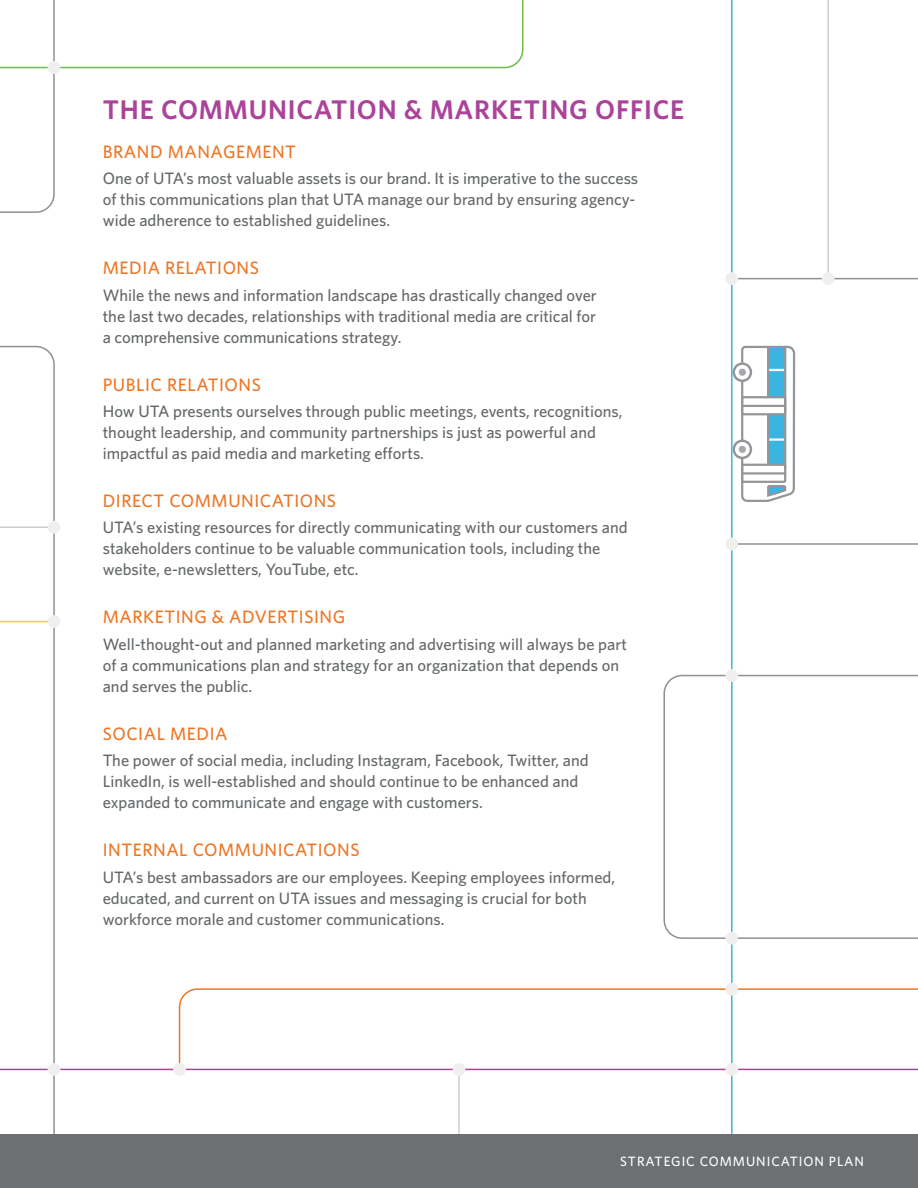
<style>
.page{position:relative;width:918px;height:1188px;background:#fff}
.page>*{position:absolute;margin:0;border:0;box-sizing:border-box;transform-origin:0 0}
.heading_2{font:600 27px "Whitney";letter-spacing:.03em;color:#aa4399}
.copy_heading{font:500 18px "Whitney";letter-spacing:.03em;color:#ed7625}
.Paragraph_Style_2{font:500 18px "Whitney";letter-spacing:.03em;color:#ed7625}
.copy{font:500 16.5px/21px "Whitney";color:#646769}
.t1{font:500 13.5px "Whitney";letter-spacing:.07em;color:#fff}
</style>
<div class="page">
<hr style="left:0;top:1069px;width:918px;height:1px;background:#aa4399">
<div style="left:0;top:1134px;width:918px;height:54px;background:#6d6f72"></div>
<hr style="left:827px;top:0;width:2px;height:280px;background:#cececd">
<hr style="left:458px;top:1070px;width:2px;height:64px;background:#cececd">
<hr style="left:731px;top:278px;width:187px;height:1px;background:#8f9092">
<hr style="left:731px;top:543px;width:187px;height:2px;background:#8f9092">
<svg style="left:178px;top:988px;width:740px;height:83px"></svg>
<svg style="left:0;top:0;width:524px;height:213px"></svg>
<svg style="left:0;top:345px;width:55px;height:789px"></svg>
<div style="left:48px;top:61px;width:12px;height:13px;background:#eeefee;border-radius:50%"></div>
<svg style="left:740px;top:345px;width:57px;height:726px"></svg>
<svg style="left:733px;top:347px;width:61px;height:154px"></svg>
<hr style="left:768px;top:438px;width:17px;height:3px;background:#fff">
<hr style="left:784px;top:347px;width:2px;height:121px;background:#939598">
<hr style="left:767px;top:347px;width:2px;height:50px;background:#939598">
<hr style="left:767px;top:415px;width:2px;height:48px;background:#939598">
<svg style="left:663px;top:674px;width:255px;height:266px"></svg>
<hr style="left:731px;top:0;width:2px;height:1134px;background:#3bb4e4">
<div style="left:48px;top:521px;width:12px;height:13px;background:#eeefee;border-radius:50%"></div>
<div style="left:48px;top:615px;width:12px;height:13px;background:#eeefee;border-radius:50%"></div>
<div style="left:48px;top:1063px;width:12px;height:13px;background:#eeefee;border-radius:50%"></div>
<div style="left:173px;top:1063px;width:13px;height:13px;background:#eeefee;border-radius:50%"></div>
<div style="left:453px;top:1063px;width:12px;height:13px;background:#eeefee;border-radius:50%"></div>
<div style="left:725px;top:1063px;width:13px;height:13px;background:#eeefee;border-radius:50%"></div>
<div style="left:725px;top:983px;width:13px;height:13px;background:#eeefee;border-radius:50%"></div>
<div style="left:725px;top:932px;width:13px;height:13px;background:#eeefee;border-radius:50%"></div>
<div style="left:725px;top:669px;width:13px;height:13px;background:#eeefee;border-radius:50%"></div>
<div style="left:725px;top:538px;width:13px;height:12px;background:#eeefee;border-radius:50%"></div>
<div style="left:725px;top:272px;width:13px;height:13px;background:#eeefee;border-radius:50%"></div>
<div style="left:822px;top:272px;width:13px;height:13px;background:#eeefee;border-radius:50%"></div>
<p class="heading_2" style="left:103px;top:91px;width:583px">THE COMMUNICATION &amp; MARKETING OFFICE</p>
<p class="Paragraph_Style_2" style="left:103px;top:140px;width:195px">BRAND MANAGEMENT</p>
<p class="copy" style="left:103px;top:168px;width:537px">One of UTA’s most valuable assets is our brand. It is imperative to the success of this communications plan that UTA manage our brand by ensuring agency&shy;wide adherence to established guidelines.</p>
<p class="copy_heading" style="left:103px;top:256px;width:158px">MEDIA RELATIONS</p>
<p class="copy" style="left:103px;top:284px;width:496px;text-align:justify">While the news and information landscape has drastically changed over the last two decades, relationships with traditional media are critical for a comprehensive communications strategy.</p>
<p class="copy_heading" style="left:103px;top:372px;width:160px">PUBLIC RELATIONS</p>
<p class="copy" style="left:103px;top:400px;width:521px">How UTA presents ourselves through public meetings, events, recognitions, thought leadership, and community partnerships is just as powerful and impactful as paid media and marketing efforts.</p>
<p class="copy_heading" style="left:103px;top:489px;width:235px">DIRECT COMMUNICATIONS</p>
<p class="copy" style="left:103px;top:517px;width:526px">UTA’s existing resources for directly communicating with our customers and stakeholders continue to be valuable communication tools, including the website, e-newsletters, YouTube, etc.</p>
<p class="copy_heading" style="left:103px;top:605px;width:244px">MARKETING &amp; ADVERTISING</p>
<p class="copy" style="left:103px;top:633px;width:526px">Well-thought-out and planned marketing and advertising will always be part of a communications plan and strategy for an organization that depends on and serves the public.</p>
<p class="copy_heading" style="left:103px;top:722px;width:126px">SOCIAL MEDIA</p>
<p class="copy" style="left:103px;top:750px;width:487px">The power of social media, including Instagram, Facebook, Twitter, and<br>LinkedIn, is well-established and should continue to be enhanced and expanded to communicate and engage with customers.</p>
<p class="copy_heading" style="left:103px;top:838px;width:258px">INTERNAL COMMUNICATIONS</p>
<p class="copy" style="left:103px;top:866px;width:514px">UTA’s best ambassadors are our employees. Keeping employees informed, educated, and current on UTA issues and messaging is crucial for both workforce morale and customer communications.</p>
<p class="t1" style="left:620px;top:1152px;width:245px">STRATEGIC COMMUNICATION PLAN</p>
</div>
